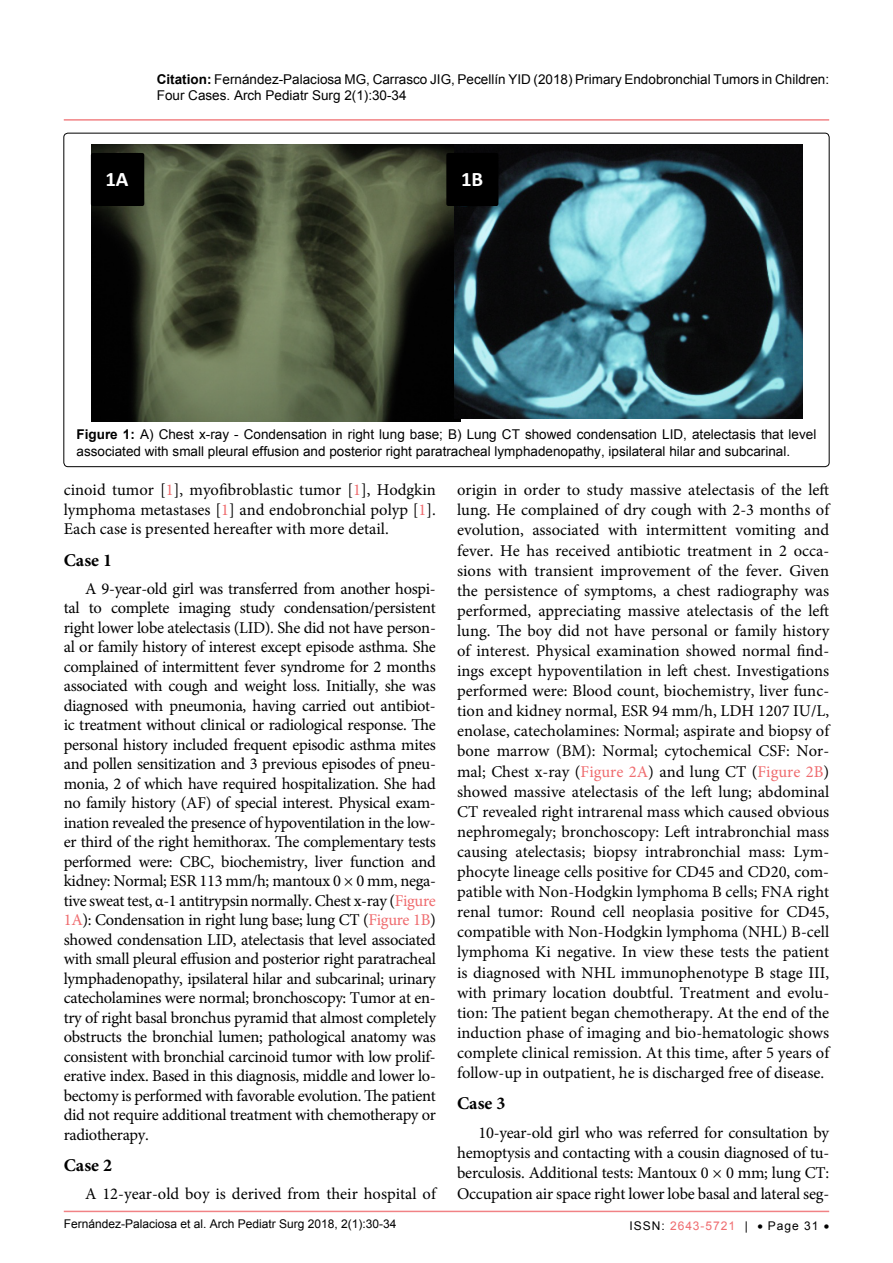
<style>
.page{position:relative;width:893px;height:1263px;background:#fff}
.page>*{position:absolute;margin:0;border:0;box-sizing:border-box;transform-origin:0 0}
.t1{font:700 20.7px "Calibri";color:#fff}
.t2{font:700 18px "Minion Pro";color:#000}
.t3{font:16.5px/20.1px "Minion Pro";color:#000;text-align:justify}
.t4{font:13.5px/16.2px "Arial";color:#000}
.t5{font:12px "Arial";color:#000}
.t6{font:12px "Arial";letter-spacing:.08em;color:#ef6c6f}
.s1{font-weight:700}
.s2{color:#ef6c6f}
.s3{color:#000}
</style>
<div class="page">
<hr style="left:64px;top:1211px;width:765px;height:1px;background:#ef6c6f">
<hr style="left:64px;top:119px;width:765px;height:2px;background:#ef6c6f">
<img style="left:91px;top:144px;width:370px;height:277px">
<img style="left:454px;top:144px;width:348px;height:274px">
<div style="left:448px;top:155px;width:48px;height:49px;background:#000"></div>
<div style="left:446px;top:153px;width:52px;height:53px;border:4px solid #000"></div>
<div style="left:93px;top:155px;width:49px;height:49px;background:#000"></div>
<div style="left:91px;top:153px;width:53px;height:53px;border:4px solid #000"></div>
<p class="t4" style="left:157px;top:71px;width:674px"><span class="s1">Citation:</span> Fernández-Palaciosa MG, Carrasco JIG, Pecellín YID (2018) Primary Endobronchial Tumors in Children:<br>Four Cases. Arch Pediatr Surg 2(1):30-34</p>
<p class="t1" style="left:105px;top:166px;width:25px">1A</p>
<p class="t1" style="left:461px;top:166px;width:24px">1B</p>
<p class="t4" style="left:77px;top:427px;width:741px"><span class="s1">Figure 1:</span> A) Chest x-ray - Condensation in right lung base; B) Lung CT showed condensation LID, atelectasis that level associated with small pleural effusion and posterior right paratracheal lymphadenopathy, ipsilateral hilar and subcarinal.</p>
<p class="t3" style="left:64px;top:480px;width:374px;line-height:19.6px">cinoid tumor [<span class="s2">1</span>], myofibroblastic tumor [<span class="s2">1</span>], Hodgkin lymphoma metastases [<span class="s2">1</span>] and endobronchial polyp [<span class="s2">1</span>].<br>Each case is presented hereafter with more detail.</p>
<p class="t2" style="left:64px;top:547px;width:50px">Case 1</p>
<p class="t3" style="left:64px;top:579px;width:374px;line-height:19.5px;text-indent:21px">A 9-year-old girl was transferred from another hospi&shy;tal to complete imaging study condensation/persistent right lower lobe atelectasis (LID). She did not have person&shy;al or family history of interest except episode asthma. She complained of intermittent fever syndrome for 2 months associated with cough and weight loss. Initially, she was diagnosed with pneumonia, having carried out antibiot&shy;ic treatment without clinical or radiological response. The personal history included frequent episodic asthma mites and pollen sensitization and 3 previous episodes of pneu&shy;monia, 2 of which have required hospitalization. She had no family history (AF) of special interest. Physical exam&shy;ination revealed the presence of hypoventilation in the low&shy;er third of the right hemithorax. The complementary tests performed were: CBC, biochemistry, liver function and kidney: Normal; ESR 113 mm/h; mantoux 0 × 0 mm, nega&shy;tive sweat test, α-1 antitrypsin normally. Chest x-ray (<span class="s2">Figure 1A</span>): Condensation in right lung base; lung CT (<span class="s2">Figure 1B</span>) showed condensation LID, atelectasis that level associated with small pleural effusion and posterior right paratracheal lymphadenopathy, ipsilateral hilar and subcarinal; urinary catecholamines were normal; bronchoscopy: Tumor at en&shy;try of right basal bronchus pyramid that almost completely obstructs the bronchial lumen; pathological anatomy was consistent with bronchial carcinoid tumor with low prolif&shy;erative index. Based in this diagnosis, middle and lower lo&shy;bectomy is performed with favorable evolution. The patient did not require additional treatment with chemotherapy or radiotherapy.</p>
<p class="t2" style="left:64px;top:1152px;width:50px">Case 2</p>
<p class="t3" style="left:85px;top:1184px;width:352px">A 12-year-old boy is derived from their hospital of</p>
<p class="t3" style="left:457px;top:480px;width:374px">origin in order to study massive atelectasis of the left lung. He complained of dry cough with 2-3 months of evolution, associated with intermittent vomiting and fever. He has received antibiotic treatment in 2 occa&shy;sions with transient improvement of the fever. Given the persistence of symptoms, a chest radiography was performed, appreciating massive atelectasis of the left lung. The boy did not have personal or family history of interest. Physical examination showed normal find&shy;ings except hypoventilation in left chest. Investigations performed were: Blood count, biochemistry, liver func&shy;tion and kidney normal, ESR 94 mm/h, LDH 1207 IU/L, enolase, catecholamines: Normal; aspirate and biopsy of bone marrow (BM): Normal; cytochemical CSF: Nor&shy;mal; Chest x-ray (<span class="s2">Figure 2A</span>) and lung CT (<span class="s2">Figure 2B</span>) showed massive atelectasis of the left lung; abdominal CT revealed right intrarenal mass which caused obvious nephromegaly; bronchoscopy: Left intrabronchial mass causing atelectasis; biopsy intrabronchial mass: Lym&shy;phocyte lineage cells positive for CD45 and CD20, com&shy;patible with Non-Hodgkin lymphoma B cells; FNA right renal tumor: Round cell neoplasia positive for CD45, compatible with Non-Hodgkin lymphoma (NHL) B-cell lymphoma Ki negative. In view these tests the patient is diagnosed with NHL immunophenotype B stage III, with primary location doubtful. Treatment and evolu&shy;tion: The patient began chemotherapy. At the end of the induction phase of imaging and bio-hematologic shows complete clinical remission. At this time, after 5 years of follow-up in outpatient, he is discharged free of disease.</p>
<p class="t2" style="left:457px;top:1091px;width:50px">Case 3</p>
<p class="t3" style="left:457px;top:1122px;width:374px;text-indent:21px">10-year-old girl who was referred for consultation by hemoptysis and contacting with a cousin diagnosed of tu&shy;berculosis. Additional tests: Mantoux 0 × 0 mm; lung CT:<br>Occupation air space right lower lobe basal and lateral seg-</p>
<p class="t5" style="left:64px;top:1215px;width:334px">Fernández-Palaciosa et al. Arch Pediatr Surg 2018, 2(1):30-34</p>
<p class="t6" style="left:630px;top:1217px;width:120px"><span class="s3">ISSN:</span> 2643-5721 <span class="s3">|</span></p>
<p class="t5" style="left:757px;top:1218px;width:73px">• Page 31 •</p>
</div>
